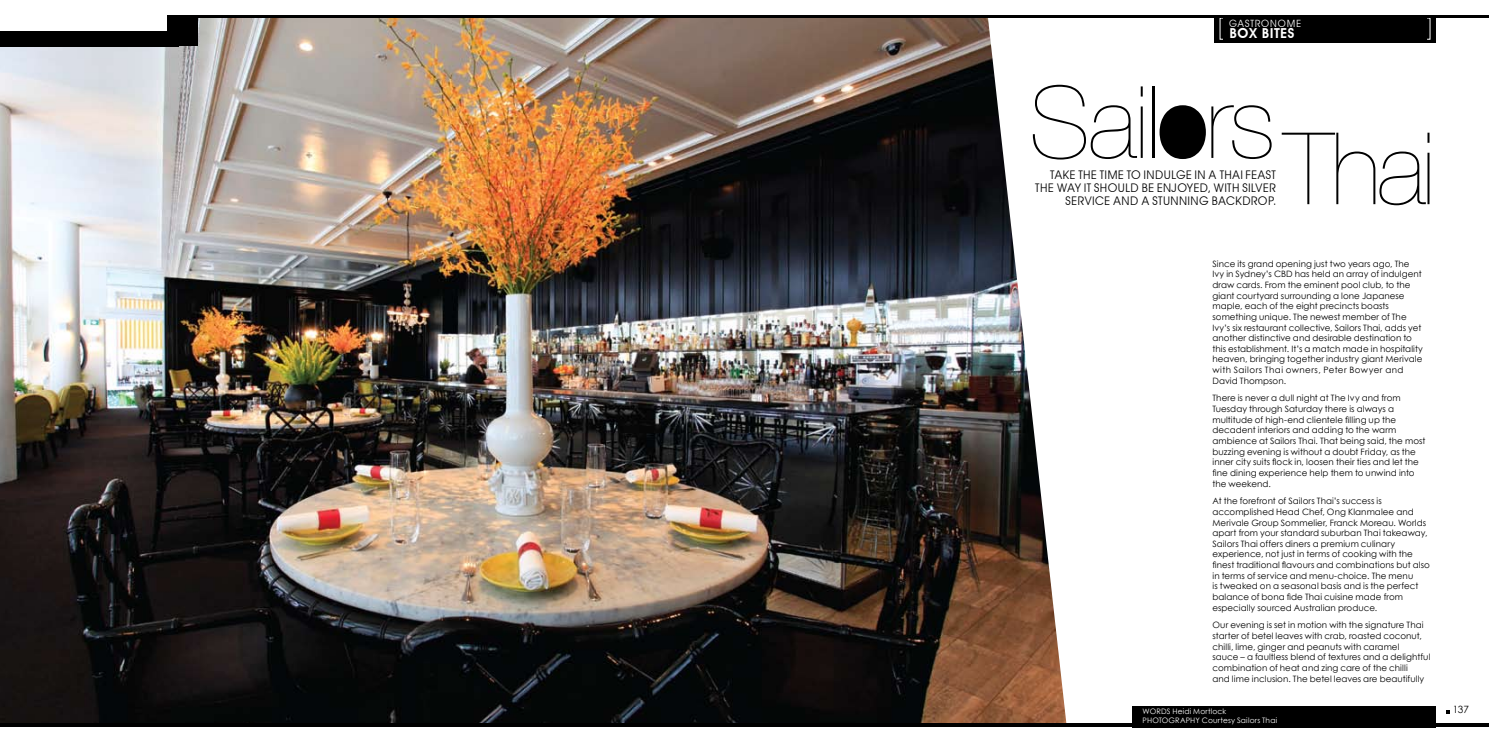
<style>
.page{position:relative;width:1489px;height:745px;background:#fff}
.page>*{position:absolute;margin:0;border:0;box-sizing:border-box;transform-origin:0 0}
.t1{font:200 100px "Helvetica Neue";letter-spacing:-.025em;color:#000}
.t2{font:600 13.75px "Avant Garde";letter-spacing:.02em;color:#fff}
.t3{font:11.88px/13.1px "Avant Garde";letter-spacing:-.02em;color:#000;text-align:right}
.t4{font:10px "Avant Garde";color:#fff}
.t5{font:10px "Century Gothic";color:#000}
.t6{font:8.75px/10.6px "Century Gothic";letter-spacing:.005em;color:#000}
.t7{font:7.5px "Century Gothic";letter-spacing:.02em;color:#fff}
</style>
<div class="page">
<img style="left:0;top:18px;width:1066px;height:705px">
<svg style="left:1159px;top:105px;width:46px;height:54px"></svg>
<div style="left:0;top:0;width:167px;height:37px;background:#fff"></div>
<div style="left:0;top:31px;width:179px;height:15px;background:#000"></div>
<div style="left:167px;top:15px;width:31px;height:31px;background:#000"></div>
<div style="left:1132px;top:705px;width:303px;height:21px;background:#000"></div>
<div style="left:1214px;top:15px;width:221px;height:28px;background:#000"></div>
<hr style="left:0;top:723px;width:1488px;height:3px;background:#000">
<hr style="left:170px;top:15px;width:1318px;height:3px;background:#000">
<p class="t4" style="left:1228px;top:17px;width:8px">GAS</p>
<p class="t4" style="left:1249px;top:17px;width:14px">TRONOME</p>
<h2 class="t2" style="left:1229px;top:25px;width:67px">BOX BITES</h2>
<h1 class="t1" style="left:1029px;top:65px;width:247px">Sail rs</h1>
<h1 class="t1" style="left:1283px;top:111px;width:153px">Thai</h1>
<h3 class="t3" style="left:1034px;top:168px;width:243px">TAKE THE TIME TO INDULGE IN A THAI FEAST<br>THE WAY IT SHOULD BE ENJOYED, WITH SILVER<br>SERVICE AND A STUNNING BACKDROP.</h3>
<p class="t6" style="left:1212px;top:258px;width:212px">Since its grand opening just two years ago, The Ivy in Sydney’s CBD has held an array of indulgent draw cards. From the eminent pool club, to the giant courtyard surrounding a lone Japanese maple, each of the eight precincts boasts something unique. The newest member of The Ivy’s six restaurant collective, Sailors Thai, adds yet another distinctive and desirable destination to this establishment. It’s a match made in hospitality heaven, bringing together industry giant Merivale with Sailors Thai owners, Peter Bowyer and David Thompson.</p>
<p class="t6" style="left:1212px;top:392px;width:214px">There is never a dull night at The Ivy and from Tuesday through Saturday there is always a multitude of high-end clientele filling up the decadent interiors and adding to the warm ambience at Sailors Thai. That being said, the most buzzing evening is without a doubt Friday, as the inner city suits flock in, loosen their ties and let the fine dining experience help them to unwind into the weekend.</p>
<p class="t6" style="left:1212px;top:495px;width:219px">At the forefront of Sailors Thai’s success is accomplished Head Chef, Ong Klanmalee and Merivale Group Sommelier, Franck Moreau. Worlds apart from your standard suburban Thai takeaway, Sailors Thai offers diners a premium culinary experience, not just in terms of cooking with the finest traditional flavours and combinations but also in terms of service and menu-choice. The menu<br>is tweaked on a seasonal basis and is the perfect balance of bona fide Thai cuisine made from especially sourced Australian produce.</p>
<p class="t6" style="left:1212px;top:619px;width:219px">Our evening is set in motion with the signature Thai starter of betel leaves with crab, roasted coconut, chilli, lime, ginger and peanuts with caramel<br>sauce – a faultless blend of textures and a delightful combination of heat and zing care of the chilli<br>and lime inclusion. The betel leaves are beautifully</p>
<p class="t7" style="left:1142px;top:706px;width:85px">WORDS Heidi Mortlock</p>
<p class="t5" style="left:1452px;top:703px;width:18px">137</p>
<p class="t7" style="left:1142px;top:715px;width:136px">PHOTOGRAPHY Courtesy Sailors Thai</p>
</div>
